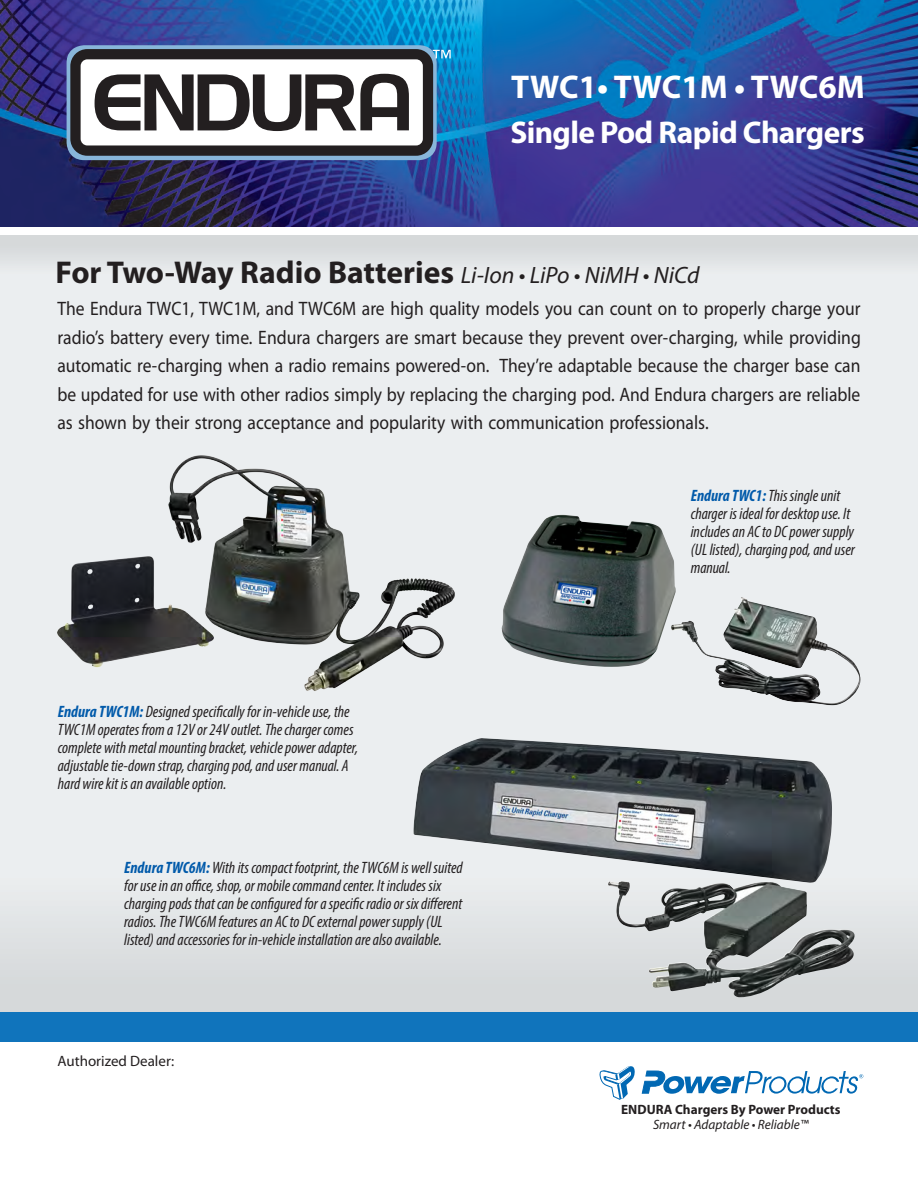
<style>
.page{position:relative;width:918px;height:1188px;background:#fff}
.page>*{position:absolute;margin:0;border:0;box-sizing:border-box;transform-origin:0 0}
.t1{font:700 33px "Myriad Pro";color:#fff}
.t2{font:700 31.65px "Myriad Pro";color:#231f20}
.Sub_Header{font:700 31.5px "Myriad Pro";letter-spacing:-.02em;color:#fff}
.LMR-Text{font:19.5px/28.5px "Myriad Pro";color:#231f20;text-align:justify;scale:.9 1}
.Endura-Call_Outs{font:italic condensed 16.5px/18px "Myriad Pro";color:#231f20}
.t3{font:15px "Myriad Pro";color:#231f20}
.t4{font:700 13.5px "Myriad Pro";color:#231f20}
.t5{font:italic 13.5px "Myriad Pro";color:#231f20}
.s1{font-weight:400;font-style:italic;font-size:23.7px}
.s2{font-weight:700;color:#015aaa}
</style>
<div class="page">
<div style="left:0;top:1011px;width:918px;height:31px;background:#1074bc"></div>
<svg style="left:600px;top:1066px;width:35px;height:34px"></svg>
<svg style="left:642px;top:1070px;width:221px;height:24px"></svg>
<div style="left:0;top:278px;width:918px;height:733px;background:linear-gradient(to bottom,#eff2f4,#e3e6e7)"></div>
<div style="left:0;top:235px;width:918px;height:48px;background:linear-gradient(to right,#e0e3e4,#e0e3e4)"></div>
<img style="left:501px;top:515px;width:175px;height:152px">
<img style="left:671px;top:597px;width:191px;height:108px">
<img style="left:0;top:0;width:918px;height:226px">
<div style="left:67px;top:45px;width:370px;height:115px;background:#88b6da;border-radius:18px"></div>
<div style="left:72px;top:50px;width:360px;height:104px;background:#231f20;border-radius:16px"></div>
<div style="left:70px;top:49px;width:363px;height:107px;border:3px solid #231f20;border-radius:16px"></div>
<div style="left:81px;top:59px;width:342px;height:86px;background:#fff;border-radius:7px"></div>
<svg style="left:95px;top:74px;width:314px;height:57px"></svg>
<svg style="left:433px;top:50px;width:18px;height:8px"></svg>
<img style="left:57px;top:453px;width:402px;height:241px">
<img style="left:413px;top:738px;width:444px;height:260px">
<p class="t1" style="left:511px;top:68px;width:355px">TWC1• TWC1M • TWC6M</p>
<p class="Sub_Header" style="left:510px;top:115px;width:356px">Single Pod Rapid Chargers</p>
<p class="t2" style="left:56px;top:255px;width:646px">For Two-Way Radio Batteries <span class="s1">Li-Ion • LiPo • NiMH • NiCd</span></p>
<p class="LMR-Text" style="left:57px;top:295px;width:894px">The Endura TWC1, TWC1M, and TWC6M are high quality models you can count on to properly charge your radio’s battery every time. Endura chargers are smart because they prevent over-charging, while providing automatic re-charging when a radio remains powered-on. They’re adaptable because the charger base can be updated for use with other radios simply by replacing the charging pod. And Endura chargers are reliable as shown by their strong acceptance and popularity with communication professionals.</p>
<p class="Endura-Call_Outs" style="left:58px;top:702px;width:302px"><span class="s2">Endura TWC1M:</span> Designed specifically for in-vehicle use, the TWC1M operates from a 12V or 24V outlet. The charger comes complete with metal mounting bracket, vehicle power adapter, adjustable tie-down strap, charging pod, and user manual. A hard wire kit is an available option.</p>
<p class="Endura-Call_Outs" style="left:124px;top:858px;width:340px"><span class="s2">Endura TWC6M:</span> With its compact footprint, the TWC6M is well suited for use in an office, shop, or mobile command center. It includes six charging pods that can be configured for a specific radio or six different radios. The TWC6M features an AC to DC external power supply (UL listed) and accessories for in-vehicle installation are also available.</p>
<p class="t3" style="left:57px;top:1053px;width:118px">Authorized Dealer:</p>
<p class="Endura-Call_Outs" style="left:691px;top:487px;width:166px"><span class="s2">Endura TWC1:</span>This single unit charger is ideal for desktop use. It includes an AC to DC power supply (UL listed), charging pod, and user manual.</p>
<p class="t4" style="left:621px;top:1102px;width:221px">ENDURA Chargers By Power Products</p>
<p class="t5" style="left:653px;top:1116px;width:157px">Smart • Adaptable • Reliable™</p>
</div>
